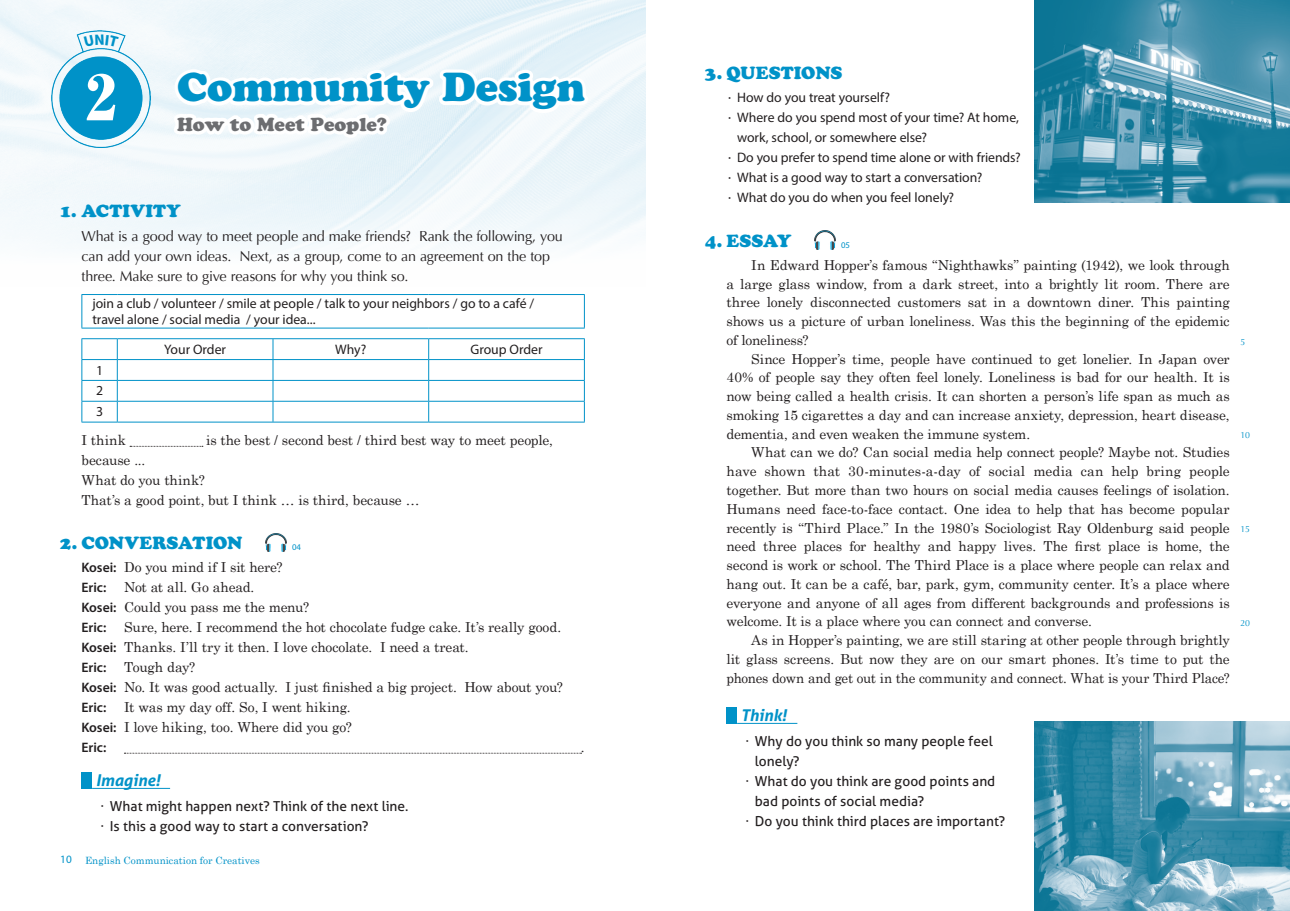
<style>
.page{position:relative;width:1290px;height:911px;background:#fff}
.page>*{position:absolute;margin:0;border:0;box-sizing:border-box;transform-origin:0 0}
.t1{font:900 60px "Ryumin Pro";color:#fff}
.t2{font:40px "Cooper Black Std";letter-spacing:-.005em;color:#0092c8}
.t3{font:18.75px "Cooper Black Std";color:#6c6d70}
.t4{font:17.5px "Cooper Black Std";letter-spacing:.005em;color:#0092c8}
.t5{font:italic 700 16.25px "Aller";letter-spacing:-.005em;color:#0092c8}
.t6{font:14.38px/20px "Optima";letter-spacing:-.015em;color:#231f20}
.t7{font:13.75px/18.8px "Century Schoolbook";letter-spacing:-.01em;color:#231f20;text-align:justify}
.t8{font:13.75px/20px "Myriad Pro";color:#231f20}
.t9{font:13.75px/20px "Aller";color:#231f20}
.t10{font:600 13.75px "Myriad Pro";letter-spacing:-.005em;color:#231f20}
.t11{font:10px "Century Schoolbook";color:#0092c8}
.t12{font:8.75px "Optima";color:#0092c8}
.t13{font:8.75px "Myriad Pro";color:#0092c8}
.s1{font-family:"Myriad Pro";font-weight:600}
.s2{font-family:"Ryumin Pro";font-weight:300;font-size:13.12px}
.s3{font-family:"Myriad Pro";font-size:11.25px}
</style>
<div class="page">
<img style="left:0;top:0;width:645px;height:251px">
<img style="left:814px;top:231px;width:22px;height:18px">
<div style="left:726px;top:706px;width:11px;height:17px;background:#0092c8"></div>
<hr style="left:737px;top:723px;width:60px;height:1px;background:#0092c8">
<img style="left:51px;top:30px;width:100px;height:117px">
<svg style="left:168px;top:0;width:423px;height:141px"></svg>
<img style="left:1035px;top:0;width:255px;height:202px">
<img style="left:1035px;top:721px;width:255px;height:190px">
<svg style="left:130px;top:446px;width:73px;height:1px"></svg>
<svg style="left:124px;top:753px;width:457px;height:1px"></svg>
<hr style="left:81px;top:338px;width:36px;height:1px;background:#0092c8">
<hr style="left:117px;top:338px;width:156px;height:1px;background:#0092c8">
<hr style="left:273px;top:338px;width:156px;height:1px;background:#0092c8">
<hr style="left:429px;top:338px;width:156px;height:1px;background:#0092c8">
<hr style="left:81px;top:359px;width:36px;height:1px;background:#0092c8">
<hr style="left:117px;top:359px;width:156px;height:1px;background:#0092c8">
<hr style="left:273px;top:359px;width:156px;height:1px;background:#0092c8">
<hr style="left:429px;top:359px;width:156px;height:1px;background:#0092c8">
<hr style="left:81px;top:380px;width:36px;height:1px;background:#0092c8">
<hr style="left:117px;top:380px;width:156px;height:1px;background:#0092c8">
<hr style="left:273px;top:380px;width:156px;height:1px;background:#0092c8">
<hr style="left:429px;top:380px;width:156px;height:1px;background:#0092c8">
<hr style="left:81px;top:401px;width:36px;height:1px;background:#0092c8">
<svg style="left:81px;top:339px;width:1px;height:83px"></svg>
<hr style="left:117px;top:401px;width:156px;height:1px;background:#0092c8">
<svg style="left:117px;top:339px;width:1px;height:83px"></svg>
<hr style="left:273px;top:401px;width:156px;height:1px;background:#0092c8">
<svg style="left:273px;top:339px;width:1px;height:83px"></svg>
<hr style="left:429px;top:401px;width:156px;height:1px;background:#0092c8">
<svg style="left:428px;top:339px;width:1px;height:83px"></svg>
<svg style="left:584px;top:339px;width:1px;height:83px"></svg>
<hr style="left:81px;top:422px;width:36px;height:1px;background:#0092c8">
<hr style="left:117px;top:422px;width:156px;height:1px;background:#0092c8">
<hr style="left:273px;top:422px;width:156px;height:1px;background:#0092c8">
<hr style="left:429px;top:422px;width:156px;height:1px;background:#0092c8">
<hr style="left:81px;top:294px;width:36px;height:1px;background:#0092c8">
<hr style="left:81px;top:295px;width:1px;height:33px;background:#0092c8">
<hr style="left:117px;top:294px;width:156px;height:1px;background:#0092c8">
<hr style="left:273px;top:294px;width:156px;height:1px;background:#0092c8">
<hr style="left:429px;top:294px;width:156px;height:1px;background:#0092c8">
<hr style="left:584px;top:295px;width:1px;height:33px;background:#0092c8">
<hr style="left:81px;top:328px;width:36px;height:1px;background:#0092c8">
<hr style="left:117px;top:328px;width:156px;height:1px;background:#0092c8">
<hr style="left:273px;top:328px;width:156px;height:1px;background:#0092c8">
<hr style="left:429px;top:328px;width:156px;height:1px;background:#0092c8">
<img style="left:265px;top:533px;width:22px;height:18px">
<div style="left:81px;top:771px;width:11px;height:17px;background:#0092c8"></div>
<hr style="left:92px;top:788px;width:78px;height:1px;background:#0092c8">
<svg style="left:84px;top:34px;width:35px;height:13px"></svg>
<p class="t1" style="left:86px;top:50px;width:31px">2</p>
<p class="t2" style="left:177px;top:63px;width:409px">Community Design</p>
<p class="t3" style="left:177px;top:113px;width:211px">How to Meet People?</p>
<p class="t4" style="left:60px;top:200px;width:122px">1. ACTIVITY</p>
<p class="t6" style="left:81px;top:226px;width:483px">What is a good way to meet people and make friends? Rank the following, you can add your own ideas. Next, as a group, come to an agreement on the top three. Make sure to give reasons for why you think so.</p>
<p class="t8" style="left:92px;top:293px;width:443px">join a club / volunteer / smile at people / talk to your neighbors / go to a café /</p>
<p class="t8" style="left:92px;top:309px;width:225px">travel alone / social media / your idea...</p>
<p class="t8" style="left:164px;top:339px;width:63px">Your Order</p>
<p class="t8" style="left:335px;top:339px;width:33px">Why?</p>
<p class="t8" style="left:470px;top:339px;width:74px">Group Order</p>
<p class="t8" style="left:96px;top:360px;width:9px">1</p>
<p class="t8" style="left:96px;top:380px;width:9px">2</p>
<p class="t8" style="left:96px;top:401px;width:9px">3</p>
<p class="t7" style="left:81px;top:430px;width:46px">I think</p>
<p class="t7" style="left:206px;top:430px;width:348px">is the best / second best / third best way to meet people,</p>
<p class="t7" style="left:81px;top:450px;width:65px">because ...</p>
<p class="t7" style="left:81px;top:470px;width:125px">What do you think?</p>
<p class="t7" style="left:81px;top:490px;width:339px">That’s a good point, but I think … is third, because …</p>
<p class="t4" style="left:60px;top:532px;width:184px">2. CONVERSATION</p>
<p class="t13" style="left:292px;top:541px;width:10px">04</p>
<p class="t7" style="left:81px;top:557px;width:202px"><span class="s1">Kosei:</span> Do you mind if I sit here?</p>
<p class="t10" style="left:81px;top:578px;width:26px">Eric:</p>
<p class="t7" style="left:124px;top:577px;width:132px">Not at all. Go ahead.</p>
<p class="t7" style="left:81px;top:597px;width:229px"><span class="s1">Kosei:</span> Could you pass me the menu?</p>
<p class="t10" style="left:81px;top:618px;width:26px">Eric:</p>
<p class="t7" style="left:124px;top:617px;width:439px">Sure, here. I recommend the hot chocolate fudge cake. It’s really good.</p>
<p class="t7" style="left:81px;top:637px;width:389px"><span class="s1">Kosei:</span> Thanks. I’ll try it then. I love chocolate. I need a treat.</p>
<p class="t10" style="left:81px;top:658px;width:26px">Eric:</p>
<p class="t7" style="left:124px;top:657px;width:73px">Tough day?</p>
<p class="t7" style="left:81px;top:677px;width:483px"><span class="s1">Kosei:</span> No. It was good actually. I just finished a big project. How about you?</p>
<p class="t10" style="left:81px;top:698px;width:26px">Eric:</p>
<p class="t7" style="left:124px;top:697px;width:228px">It was my day off. So, I went hiking.</p>
<p class="t7" style="left:81px;top:717px;width:272px"><span class="s1">Kosei:</span> I love hiking, too. Where did you go?</p>
<p class="t10" style="left:81px;top:738px;width:26px">Eric:</p>
<p class="t7" style="left:581px;top:737px;width:5px">.</p>
<p class="t5" style="left:96px;top:770px;width:66px">Imagine!</p>
<p class="t9" style="left:96px;top:796px;width:314px"><span class="s2">・</span>What might happen next? Think of the next line.</p>
<p class="t9" style="left:96px;top:816px;width:274px"><span class="s2">・</span>Is this a good way to start a conversation?</p>
<p class="t11" style="left:60px;top:853px;width:201px"><span class="s3">10</span> English Communication for Creatives</p>
<p class="t4" style="left:705px;top:62px;width:139px">3. QUESTIONS</p>
<p class="t8" style="left:723px;top:88px;width:168px"><span class="s2">・</span>How do you treat yourself?</p>
<p class="t8" style="left:737px;top:108px;width:283px;text-indent:-14px"><span class="s2">・</span>Where do you spend most of your time? At home, work, school, or somewhere else?</p>
<p class="t8" style="left:723px;top:148px;width:299px"><span class="s2">・</span>Do you prefer to spend time alone or with friends?</p>
<p class="t8" style="left:723px;top:168px;width:261px"><span class="s2">・</span>What is a good way to start a conversation?</p>
<p class="t8" style="left:723px;top:188px;width:232px"><span class="s2">・</span>What do you do when you feel lonely?</p>
<p class="t4" style="left:705px;top:230px;width:88px">4. ESSAY</p>
<p class="t13" style="left:841px;top:239px;width:10px">05</p>
<p class="t7" style="left:726px;top:255px;width:505px;text-indent:25px">In Edward Hopper’s famous “Nighthawks” painting (1942), we look through a large glass window, from a dark street, into a brightly lit room. There are three lonely disconnected customers sat in a downtown diner. This painting shows us a picture of urban loneliness. Was this the beginning of the epidemic of loneliness?</p>
<p class="t7" style="left:726px;top:349px;width:505px;text-indent:25px">Since Hopper’s time, people have continued to get lonelier. In Japan over 40% of people say they often feel lonely. Loneliness is bad for our health. It is now being called a health crisis. It can shorten a person’s life span as much as smoking 15 cigarettes a day and can increase anxiety, depression, heart disease, dementia, and even weaken the immune system.</p>
<p class="t7" style="left:726px;top:443px;width:505px;text-indent:25px">What can we do? Can social media help connect people? Maybe not. Studies have shown that 30-minutes-a-day of social media can help bring people together. But more than two hours on social media causes feelings of isolation.<br>Humans need face-to-face contact. One idea to help that has become popular recently is “Third Place.” In the 1980’s Sociologist Ray Oldenburg said people need three places for healthy and happy lives. The first place is home, the second is work or school. The Third Place is a place where people can relax and hang out. It can be a café, bar, park, gym, community center. It’s a place where everyone and anyone of all ages from different backgrounds and professions is welcome. It is a place where you can connect and converse.</p>
<p class="t7" style="left:726px;top:630px;width:505px;text-indent:25px">As in Hopper’s painting, we are still staring at other people through brightly lit glass screens. But now they are on our smart phones. It’s time to put the phones down and get out in the community and connect. What is your Third Place?</p>
<p class="t5" style="left:741px;top:705px;width:47px">Think!</p>
<p class="t9" style="left:755px;top:731px;width:239px;text-indent:-14px"><span class="s2">・</span>Why do you think so many people feel lonely?</p>
<p class="t9" style="left:755px;top:771px;width:242px;text-indent:-14px"><span class="s2">・</span>What do you think are good points and bad points of social media?</p>
<p class="t9" style="left:741px;top:811px;width:266px"><span class="s2">・</span>Do you think third places are important?</p>
<p class="t12" style="left:1240px;top:336px;width:6px">5</p>
<p class="t12" style="left:1240px;top:430px;width:11px">10</p>
<p class="t12" style="left:1240px;top:524px;width:11px">15</p>
<p class="t12" style="left:1240px;top:618px;width:11px">20</p>
</div>
